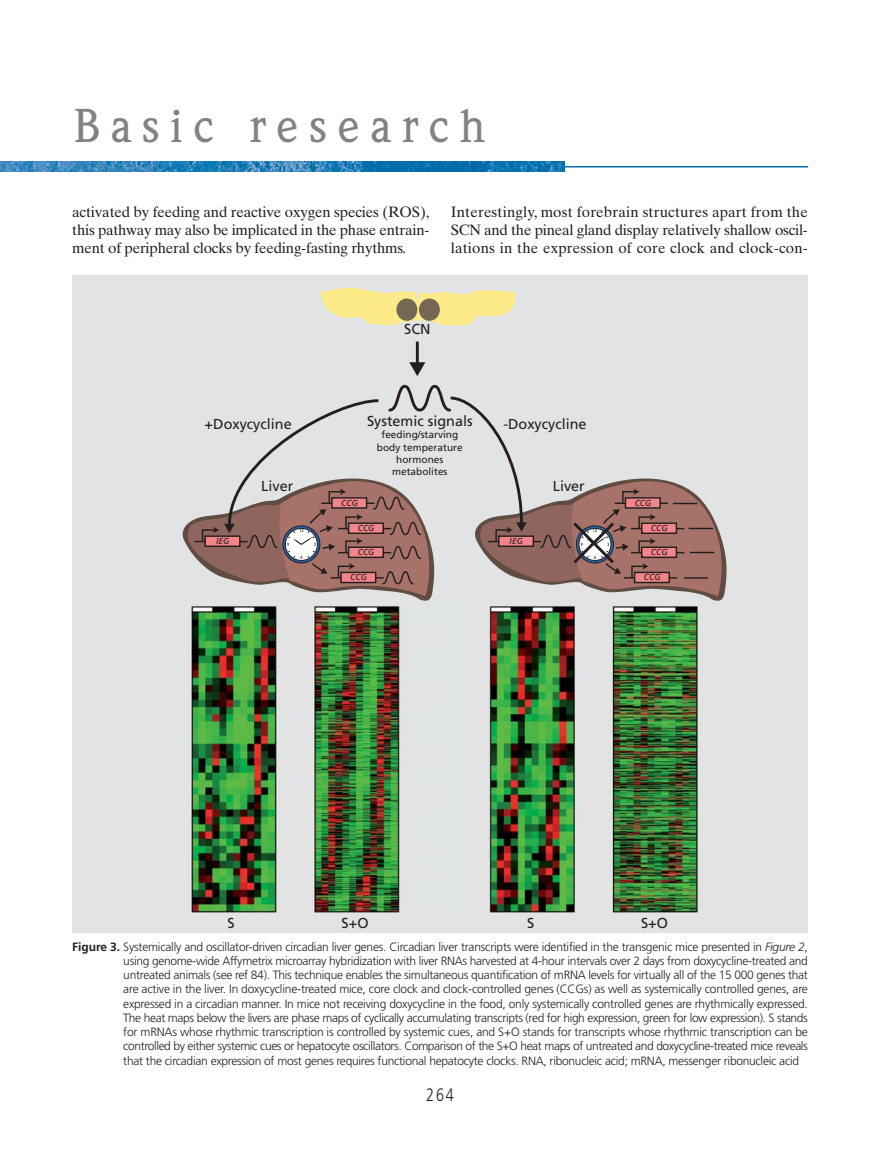
<style>
.page{position:relative;width:893px;height:1149px;background:#fff}
.page>*{position:absolute;margin:0;border:0;box-sizing:border-box;transform-origin:0 0}
.t1{font:500 46.5px "Weidemann";letter-spacing:.22em;color:#808284}
.t2{font:300 18px "Frutiger";color:#231f20;scale:.8 1}
.t3{font:15px/18px "Times Ten";letter-spacing:-.015em;color:#231f20;text-align:justify}
.t4{font:14.4px "Frutiger";color:#231f20}
.t5{font:300 12px/14.2px "Frutiger";letter-spacing:-.02em;color:#231f20;text-align:justify}
.t6{font:10.05px/12.1px "Frutiger";color:#231f20;text-align:center}
.t7{font:italic 8.7px "Frutiger";color:#231f20}
.s1{font-weight:700}
.s2{font-style:italic}
</style>
<div class="page">
<hr style="left:393px;top:166px;width:415px;height:1px;background:#006aa8">
<img style="left:0;top:162px;width:564px;height:9px">
<div style="left:72px;top:275px;width:736px;height:657px;background:#e2e3e4"></div>
<img style="left:190px;top:604px;width:511px;height:309px">
<svg style="left:182px;top:384px;width:545px;height:220px"></svg>
<svg style="left:320px;top:287px;width:196px;height:39px"></svg>
<div style="left:396px;top:298px;width:21px;height:23px;background:#746754;border-radius:50%"></div>
<div style="left:419px;top:298px;width:21px;height:23px;background:#746754;border-radius:50%"></div>
<hr style="left:416px;top:341px;width:3px;height:22px;background:#231f20">
<svg style="left:409px;top:362px;width:16px;height:14px"></svg>
<h1 class="t1" style="left:74px;top:108px;width:413px">Basic research</h1>
<p class="t3" style="left:72px;top:204px;width:359px">activated by feeding and reactive oxygen species (ROS), this pathway may also be implicated in the phase entrain&shy;ment of peripheral clocks by feeding-fasting rhythms.</p>
<p class="t3" style="left:451px;top:204px;width:359px">Interestingly, most forebrain structures apart from the SCN and the pineal gland display relatively shallow oscil&shy;lations in the expression of core clock and clock-con-</p>
<p class="t4" style="left:404px;top:323px;width:28px">SCN</p>
<p class="t4" style="left:367px;top:415px;width:107px">Systemic signals</p>
<p class="t6" style="left:377px;top:429px;width:87px">feeding/starving body temperature hormones metabolites</p>
<p class="t4" style="left:205px;top:417px;width:89px">+Doxycycline</p>
<p class="t4" style="left:503px;top:417px;width:85px">-Doxycycline</p>
<p class="t7" style="left:216px;top:537px;width:15px">IEG</p>
<p class="t4" style="left:261px;top:480px;width:34px">Liver</p>
<p class="t4" style="left:553px;top:480px;width:34px">Liver</p>
<p class="t7" style="left:341px;top:499px;width:18px">CCG</p>
<p class="t7" style="left:358px;top:524px;width:18px">CCG</p>
<p class="t7" style="left:358px;top:548px;width:18px">CCG</p>
<p class="t7" style="left:350px;top:573px;width:18px">CCG</p>
<p class="t7" style="left:510px;top:537px;width:15px">IEG</p>
<p class="t7" style="left:635px;top:499px;width:18px">CCG</p>
<p class="t7" style="left:651px;top:524px;width:18px">CCG</p>
<p class="t7" style="left:651px;top:548px;width:18px">CCG</p>
<p class="t7" style="left:644px;top:573px;width:18px">CCG</p>
<p class="t4" style="left:228px;top:917px;width:9px">S</p>
<p class="t4" style="left:341px;top:917px;width:29px">S+O</p>
<p class="t4" style="left:527px;top:917px;width:9px">S</p>
<p class="t4" style="left:641px;top:917px;width:29px">S+O</p>
<p class="t5" style="left:123px;top:939px;width:686px;text-indent:-51px"><span class="s1">Figure 3.</span> Systemically and oscillator-driven circadian liver genes. Circadian liver transcripts were identified in the transgenic mice presented in <span class="s2">Figure 2</span>, using genome-wide Affymetrix microarray hybridization with liver RNAs harvested at 4-hour intervals over 2 days from doxycycline-treated and untreated animals (see ref 84). This technique enables the simultaneous quantification of mRNA levels for virtually all of the 15 000 genes that are active in the liver. In doxycycline-treated mice, core clock and clock-controlled genes (CCGs) as well as systemically controlled genes, are expressed in a circadian manner. In mice not receiving doxycycline in the food, only systemically controlled genes are rhythmically expressed.<br>The heat maps below the livers are phase maps of cyclically accumulating transcripts (red for high expression, green for low expression). S stands for mRNAs whose rhythmic transcription is controlled by systemic cues, and S+O stands for transcripts whose rhythmic transcription can be controlled by either systemic cues or hepatocyte oscillators. Comparison of the S+O heat maps of untreated and doxycycline-treated mice reveals that the circadian expression of most genes requires functional hepatocyte clocks. RNA, ribonucleic acid; mRNA, messenger ribonucleic acid</p>
<h2 class="t2" style="left:426px;top:1087px;width:36px">264</h2>
</div>
